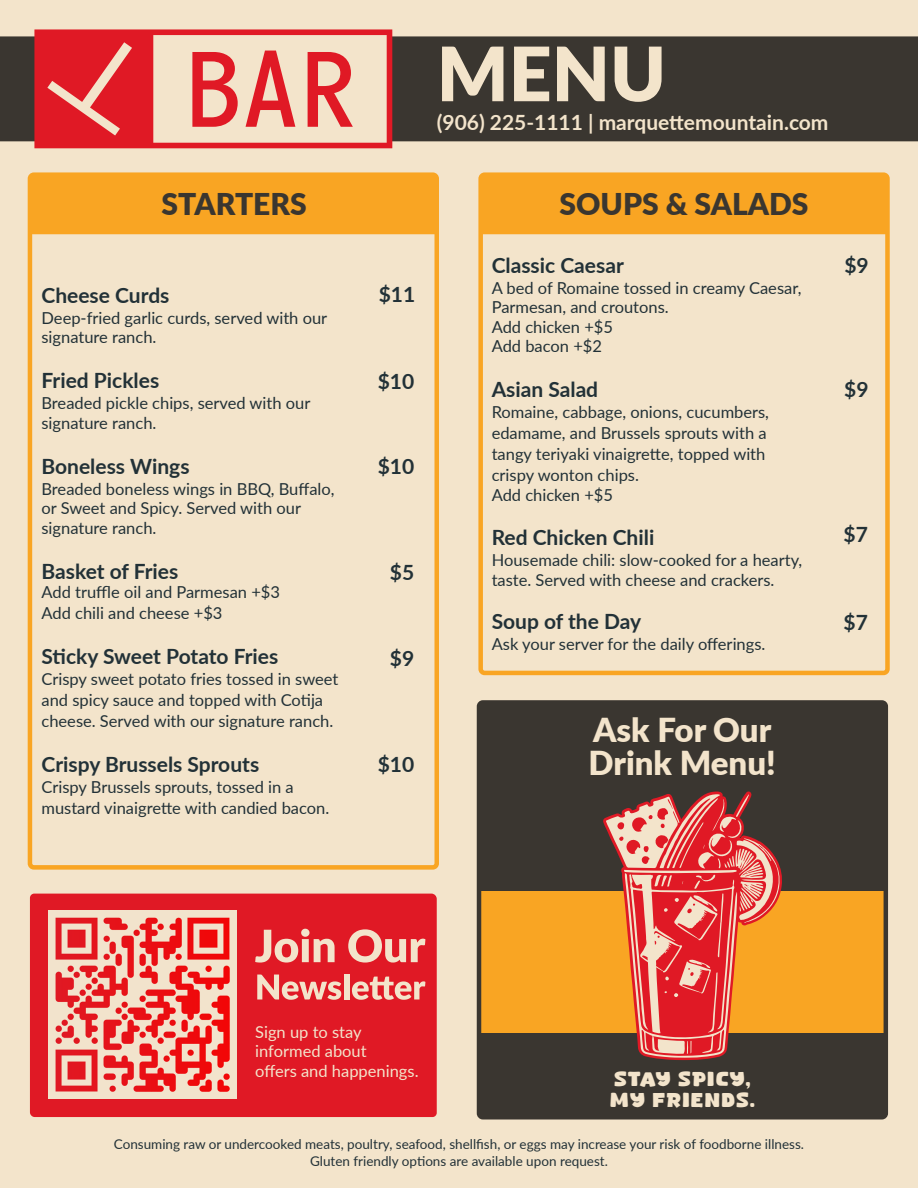
<style>
.page{position:relative;width:918px;height:1188px;background:#f3e4cb}
.page>*{position:absolute;margin:0;border:0;box-sizing:border-box;transform-origin:0 0}
.t1{font:900 75px "Lato";color:#f3e4cb}
.t2{font:900 33px/33px "Lato";color:#f3e4cb}
.t3{font:900 30px "Lato";color:#3a3630}
.t4{font:700 21px "Lato";color:#223137}
.t5{font:700 21px "Lato";color:#f3e4cb}
.t6{font:19.5px/21px "Spicy Curry";letter-spacing:-.015em;color:#f3e4cb}
.t7{font:16.5px/19.5px "Lato";color:#223137}
.t8{font:16.5px/19.5px "Lato";color:#f3e4cb}
.t9{font:13.5px/16.5px "Lato";color:#223137;text-align:center}
</style>
<div class="page">
<div style="left:28px;top:172px;width:411px;height:698px;border:4px solid #f9a523;border-radius:4px"></div>
<div style="left:29px;top:175px;width:407px;height:59px;background:#f9a523"></div>
<div style="left:478px;top:172px;width:412px;height:503px;border:4px solid #f9a523;border-radius:4px"></div>
<div style="left:480px;top:175px;width:407px;height:59px;background:#f9a523"></div>
<div style="left:30px;top:894px;width:407px;height:223px;background:#e01925"></div>
<div style="left:479px;top:702px;width:407px;height:415px;background:#3a3630;border-radius:4px"></div>
<div style="left:0;top:36px;width:918px;height:105px;background:#3a3630"></div>
<img style="left:49px;top:911px;width:188px;height:188px">
<div style="left:479px;top:891px;width:407px;height:142px;background:#f9a523"></div>
<div style="left:477px;top:700px;width:411px;height:420px;border:4px solid #3a3630;border-radius:4px"></div>
<svg style="left:255px;top:929px;width:80px;height:34px"></svg>
<svg style="left:348px;top:929px;width:77px;height:34px"></svg>
<svg style="left:257px;top:975px;width:84px;height:25px"></svg>
<div style="left:344px;top:974px;width:5px;height:26px;background:#f3e4cb"></div>
<svg style="left:352px;top:977px;width:73px;height:23px"></svg>
<svg style="left:34px;top:29px;width:358px;height:119px"></svg>
<svg style="left:603px;top:792px;width:179px;height:268px"></svg>
<svg style="left:606px;top:794px;width:174px;height:264px"></svg>
<h1 class="t1" style="left:437px;top:17px;width:231px">MENU</h1>
<p class="t5" style="left:437px;top:107px;width:393px">(906) 225-1111 | marquettemountain.com</p>
<h3 class="t3" style="left:162px;top:181px;width:147px">STARTERS</h3>
<h3 class="t3" style="left:560px;top:181px;width:251px">SOUPS &amp; SALADS</h3>
<p class="t4" style="left:42px;top:280px;width:129px">Cheese Curds</p>
<p class="t7" style="left:42px;top:307px;width:287px">Deep-fried garlic curds, served with our signature ranch.</p>
<p class="t4" style="left:42px;top:365px;width:119px">Fried Pickles</p>
<p class="t7" style="left:42px;top:393px;width:270px">Breaded pickle chips, served with our signature ranch.</p>
<p class="t4" style="left:42px;top:451px;width:150px">Boneless Wings</p>
<p class="t7" style="left:42px;top:478px;width:295px">Breaded boneless wings in BBQ, Buffalo, or Sweet and Spicy. Served with our signature ranch.</p>
<p class="t4" style="left:42px;top:556px;width:138px">Basket of Fries</p>
<p class="t7" style="left:42px;top:581px;width:240px;line-height:21px">Add truffle oil and Parmesan +$3<br>Add chili and cheese +$3</p>
<p class="t4" style="left:42px;top:641px;width:238px">Sticky Sweet Potato Fries</p>
<p class="t7" style="left:42px;top:668px;width:298px;line-height:21px">Crispy sweet potato fries tossed in sweet and spicy sauce and topped with Cotija cheese. Served with our signature ranch.</p>
<p class="t4" style="left:42px;top:749px;width:219px">Crispy Brussels Sprouts</p>
<p class="t7" style="left:42px;top:776px;width:289px;line-height:21px">Crispy Brussels sprouts, tossed in a mustard vinaigrette with candied bacon.</p>
<p class="t4" style="left:379px;top:279px;width:38px">$11</p>
<p class="t4" style="left:378px;top:365px;width:38px">$10</p>
<p class="t4" style="left:378px;top:451px;width:38px">$10</p>
<p class="t4" style="left:390px;top:557px;width:26px">$5</p>
<p class="t4" style="left:390px;top:643px;width:26px">$9</p>
<p class="t4" style="left:378px;top:749px;width:38px">$10</p>
<p class="t4" style="left:492px;top:250px;width:134px">Classic Caesar</p>
<p class="t7" style="left:492px;top:277px;width:311px">A bed of Romaine tossed in creamy Caesar,<br>Parmesan, and croutons.<br>Add chicken +$5<br>Add bacon +$2</p>
<p class="t4" style="left:492px;top:374px;width:108px">Asian Salad</p>
<p class="t7" style="left:492px;top:401px;width:279px;line-height:21px">Romaine, cabbage, onions, cucumbers, edamame, and Brussels sprouts with a tangy teriyaki vinaigrette, topped with crispy wonton chips.</p>
<p class="t7" style="left:492px;top:484px;width:123px">Add chicken +$5</p>
<p class="t4" style="left:492px;top:522px;width:164px">Red Chicken Chili</p>
<p class="t7" style="left:492px;top:550px;width:312px">Housemade chili: slow-cooked for a hearty, taste. Served with cheese and crackers.</p>
<p class="t4" style="left:492px;top:606px;width:151px">Soup of the Day</p>
<p class="t7" style="left:492px;top:634px;width:275px">Ask your server for the daily offerings.</p>
<h2 class="t2" style="left:589px;top:712px;width:189px">Ask For Our<br>Drink Menu!</h2>
<p class="t4" style="left:844px;top:250px;width:26px">$9</p>
<p class="t4" style="left:844px;top:374px;width:26px">$9</p>
<p class="t4" style="left:844px;top:519px;width:26px">$7</p>
<p class="t4" style="left:844px;top:607px;width:26px">$7</p>
<p class="t8" style="left:255px;top:1021px;width:165px">Sign up to stay informed about<br>offers and happenings.</p>
<p class="t6" style="left:609px;top:1069px;width:147px">STAY SPICY,<br>MY FRIENDS.</p>
<p class="t9" style="left:114px;top:1136px;width:692px">Consuming raw or undercooked meats, poultry, seafood, shellfish, or eggs may increase your risk of foodborne illness.<br>Gluten friendly options are available upon request.</p>
</div>
